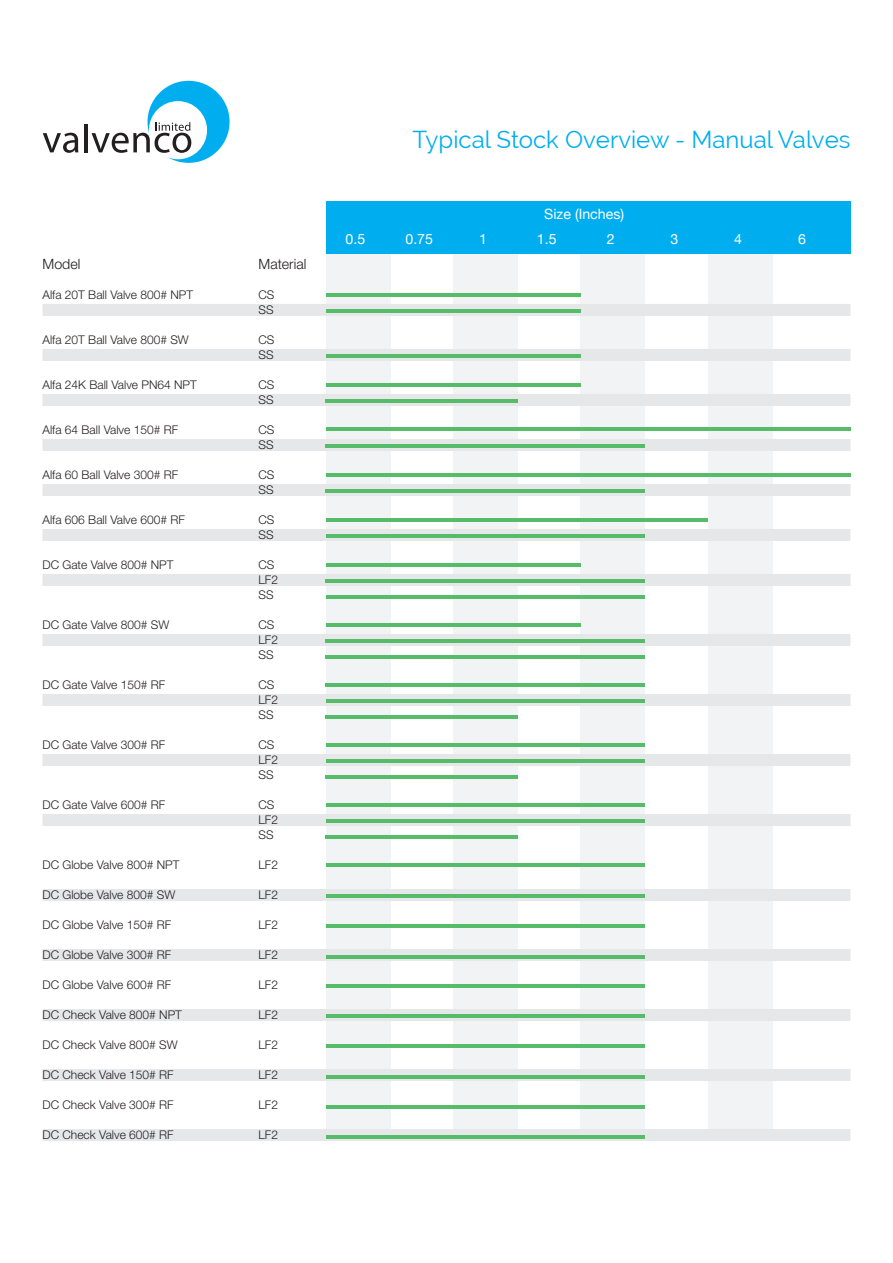
<style>
.page{position:relative;width:893px;height:1263px;background:#fff}
.page>*{position:absolute;margin:0;border:0;box-sizing:border-box;transform-origin:0 0}
.t1{font:24px "Raleway";color:#00aeef}
.t2{font:14.25px "Helvetica Neue";color:#fff}
.t3{font:300 14.25px "Helvetica Neue";color:#231f20}
.t4{font:300 12px/15px "Helvetica Neue";color:#231f20}
</style>
<div class="page">
<div style="left:148px;top:81px;width:82px;height:82px;background:#00aeef;border-radius:50%"></div>
<div style="left:149px;top:101px;width:58px;height:58px;background:#fff;border-radius:50%"></div>
<svg style="left:43px;top:133px;width:35px;height:20px"></svg>
<hr style="left:84px;top:124px;width:4px;height:28px;background:#231f20">
<svg style="left:92px;top:122px;width:99px;height:31px"></svg>
<div style="left:326px;top:202px;width:65px;height:939px;background:#f2f3f4"></div>
<div style="left:453px;top:202px;width:65px;height:939px;background:#f2f3f4"></div>
<div style="left:580px;top:202px;width:65px;height:939px;background:#f2f3f4"></div>
<div style="left:708px;top:202px;width:64px;height:939px;background:#f2f3f4"></div>
<div style="left:326px;top:202px;width:524px;height:52px;background:#00aeef"></div>
<div style="left:43px;top:304px;width:807px;height:12px;background:#e6e7e9"></div>
<div style="left:43px;top:349px;width:807px;height:12px;background:#e6e7e9"></div>
<div style="left:43px;top:394px;width:807px;height:12px;background:#e6e7e9"></div>
<div style="left:43px;top:439px;width:807px;height:12px;background:#e6e7e9"></div>
<div style="left:43px;top:484px;width:807px;height:12px;background:#e6e7e9"></div>
<div style="left:43px;top:529px;width:807px;height:12px;background:#e6e7e9"></div>
<div style="left:43px;top:574px;width:807px;height:12px;background:#e6e7e9"></div>
<div style="left:43px;top:634px;width:807px;height:12px;background:#e6e7e9"></div>
<div style="left:43px;top:694px;width:807px;height:12px;background:#e6e7e9"></div>
<div style="left:43px;top:754px;width:807px;height:12px;background:#e6e7e9"></div>
<div style="left:43px;top:814px;width:807px;height:12px;background:#e6e7e9"></div>
<div style="left:43px;top:889px;width:807px;height:12px;background:#e6e7e9"></div>
<div style="left:43px;top:949px;width:807px;height:12px;background:#e6e7e9"></div>
<div style="left:43px;top:1009px;width:807px;height:12px;background:#e6e7e9"></div>
<div style="left:43px;top:1069px;width:807px;height:12px;background:#e6e7e9"></div>
<div style="left:43px;top:1129px;width:807px;height:12px;background:#e6e7e9"></div>
<hr style="left:326px;top:293px;width:254px;height:3px;background:#57bc6a">
<hr style="left:326px;top:384px;width:254px;height:3px;background:#57bc6a">
<hr style="left:326px;top:428px;width:524px;height:3px;background:#57bc6a">
<hr style="left:326px;top:473px;width:524px;height:3px;background:#57bc6a">
<hr style="left:326px;top:518px;width:382px;height:3px;background:#57bc6a">
<hr style="left:326px;top:563px;width:254px;height:4px;background:#57bc6a">
<hr style="left:326px;top:624px;width:254px;height:3px;background:#57bc6a">
<hr style="left:326px;top:683px;width:319px;height:3px;background:#57bc6a">
<hr style="left:326px;top:744px;width:319px;height:3px;background:#57bc6a">
<hr style="left:326px;top:803px;width:319px;height:3px;background:#57bc6a">
<hr style="left:326px;top:864px;width:319px;height:3px;background:#57bc6a">
<hr style="left:326px;top:984px;width:319px;height:3px;background:#57bc6a">
<hr style="left:326px;top:924px;width:319px;height:4px;background:#57bc6a">
<hr style="left:326px;top:1044px;width:319px;height:4px;background:#57bc6a">
<hr style="left:326px;top:895px;width:319px;height:3px;background:#57bc6a">
<hr style="left:326px;top:1015px;width:319px;height:3px;background:#57bc6a">
<hr style="left:326px;top:955px;width:319px;height:3px;background:#57bc6a">
<hr style="left:326px;top:1075px;width:319px;height:4px;background:#57bc6a">
<hr style="left:326px;top:1105px;width:319px;height:3px;background:#57bc6a">
<hr style="left:326px;top:1135px;width:319px;height:3px;background:#57bc6a">
<hr style="left:326px;top:579px;width:319px;height:4px;background:#57bc6a">
<hr style="left:326px;top:640px;width:319px;height:3px;background:#57bc6a">
<hr style="left:326px;top:699px;width:319px;height:3px;background:#57bc6a">
<hr style="left:326px;top:760px;width:319px;height:3px;background:#57bc6a">
<hr style="left:326px;top:819px;width:319px;height:3px;background:#57bc6a">
<hr style="left:326px;top:309px;width:254px;height:3px;background:#57bc6a">
<hr style="left:326px;top:400px;width:192px;height:3px;background:#57bc6a">
<hr style="left:326px;top:444px;width:319px;height:3px;background:#57bc6a">
<hr style="left:326px;top:489px;width:319px;height:3px;background:#57bc6a">
<hr style="left:326px;top:534px;width:319px;height:3px;background:#57bc6a">
<hr style="left:326px;top:595px;width:319px;height:3px;background:#57bc6a">
<hr style="left:326px;top:656px;width:319px;height:3px;background:#57bc6a">
<hr style="left:326px;top:715px;width:192px;height:3px;background:#57bc6a">
<hr style="left:326px;top:776px;width:192px;height:3px;background:#57bc6a">
<hr style="left:326px;top:835px;width:192px;height:3px;background:#57bc6a">
<hr style="left:326px;top:354px;width:254px;height:3px;background:#57bc6a">
<p class="t3" style="left:43px;top:255px;width:39px">Model</p>
<p class="t3" style="left:259px;top:255px;width:49px">Material</p>
<p class="t4" style="left:43px;top:287px;width:152px">Alfa 20T Ball Valve 800# NPT</p>
<p class="t4" style="left:259px;top:287px;width:18px">CS<br>SS</p>
<p class="t4" style="left:43px;top:332px;width:148px">Alfa 20T Ball Valve 800# SW</p>
<p class="t4" style="left:259px;top:332px;width:18px">CS<br>SS</p>
<p class="t4" style="left:43px;top:377px;width:156px">Alfa 24K Ball Valve PN64 NPT</p>
<p class="t4" style="left:259px;top:377px;width:18px">CS<br>SS</p>
<p class="t4" style="left:43px;top:422px;width:137px">Alfa 64 Ball Valve 150# RF</p>
<p class="t4" style="left:259px;top:422px;width:18px">CS<br>SS</p>
<p class="t4" style="left:43px;top:467px;width:137px">Alfa 60 Ball Valve 300# RF</p>
<p class="t4" style="left:259px;top:467px;width:18px">CS<br>SS</p>
<p class="t4" style="left:43px;top:512px;width:144px">Alfa 606 Ball Valve 600# RF</p>
<p class="t4" style="left:259px;top:512px;width:18px">CS<br>SS</p>
<p class="t4" style="left:43px;top:557px;width:132px">DC Gate Valve 800# NPT</p>
<p class="t4" style="left:259px;top:557px;width:21px">CS<br>LF2<br>SS</p>
<p class="t4" style="left:43px;top:617px;width:128px">DC Gate Valve 800# SW</p>
<p class="t4" style="left:259px;top:617px;width:21px">CS<br>LF2<br>SS</p>
<p class="t4" style="left:43px;top:677px;width:124px">DC Gate Valve 150# RF</p>
<p class="t4" style="left:259px;top:677px;width:21px">CS<br>LF2<br>SS</p>
<p class="t4" style="left:43px;top:737px;width:124px">DC Gate Valve 300# RF</p>
<p class="t4" style="left:259px;top:737px;width:21px">CS<br>LF2<br>SS</p>
<p class="t4" style="left:43px;top:797px;width:124px">DC Gate Valve 600# RF</p>
<p class="t4" style="left:259px;top:797px;width:21px">CS<br>LF2<br>SS</p>
<p class="t4" style="left:43px;top:857px;width:138px">DC Globe Valve 800# NPT</p>
<p class="t4" style="left:259px;top:857px;width:21px">LF2</p>
<p class="t4" style="left:43px;top:887px;width:134px">DC Globe Valve 800# SW</p>
<p class="t4" style="left:259px;top:887px;width:21px">LF2</p>
<p class="t4" style="left:43px;top:917px;width:130px">DC Globe Valve 150# RF</p>
<p class="t4" style="left:259px;top:917px;width:21px">LF2</p>
<p class="t4" style="left:43px;top:947px;width:130px">DC Globe Valve 300# RF</p>
<p class="t4" style="left:259px;top:947px;width:21px">LF2</p>
<p class="t4" style="left:43px;top:977px;width:130px">DC Globe Valve 600# RF</p>
<p class="t4" style="left:259px;top:977px;width:21px">LF2</p>
<p class="t4" style="left:43px;top:1007px;width:141px">DC Check Valve 800# NPT</p>
<p class="t4" style="left:259px;top:1007px;width:21px">LF2</p>
<p class="t4" style="left:43px;top:1037px;width:137px">DC Check Valve 800# SW</p>
<p class="t4" style="left:259px;top:1037px;width:21px">LF2</p>
<p class="t4" style="left:43px;top:1067px;width:133px">DC Check Valve 150# RF</p>
<p class="t4" style="left:259px;top:1067px;width:21px">LF2</p>
<p class="t4" style="left:43px;top:1097px;width:133px">DC Check Valve 300# RF</p>
<p class="t4" style="left:259px;top:1097px;width:21px">LF2</p>
<p class="t4" style="left:43px;top:1127px;width:133px">DC Check Valve 600# RF</p>
<p class="t4" style="left:259px;top:1127px;width:21px">LF2</p>
<h1 class="t1" style="left:413px;top:125px;width:439px">Typical Stock Overview - Manual Valves</h1>
<p class="t2" style="left:544px;top:204px;width:81px">Size (Inches)</p>
<p class="t2" style="left:346px;top:228px;width:21px">0.5</p>
<p class="t2" style="left:405px;top:228px;width:29px">0.75</p>
<p class="t2" style="left:479px;top:228px;width:9px">1</p>
<p class="t2" style="left:537px;top:228px;width:21px">1.5</p>
<p class="t2" style="left:607px;top:228px;width:9px">2</p>
<p class="t2" style="left:670px;top:228px;width:9px">3</p>
<p class="t2" style="left:734px;top:228px;width:9px">4</p>
<p class="t2" style="left:798px;top:228px;width:9px">6</p>
</div>
